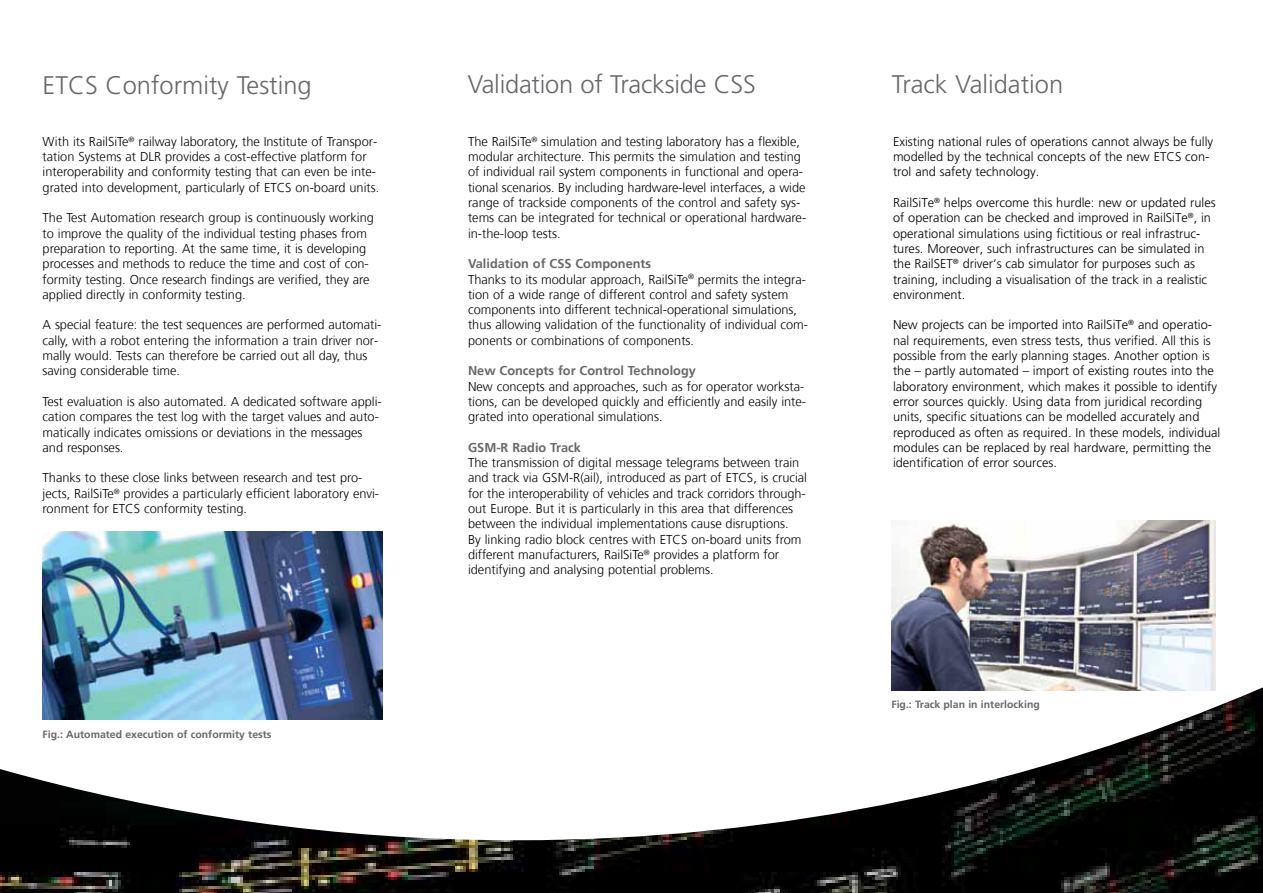
<style>
.page{position:relative;width:1263px;height:893px;background:#fff}
.page>*{position:absolute;margin:0;border:0;box-sizing:border-box;transform-origin:0 0}
.t1{font:300 25.5px "Frutiger LT Std";color:#67686b}
.t2{font:300 12.75px/15.3px "Frutiger";color:#000}
.t3{font:300 12.75px/15.3px "Frutiger LT Std";color:#000}
.t4{font:700 12.75px "Frutiger";color:#67686b}
.t5{font:700 10.5px "Frutiger LT Std";color:#67686b}
.s1{font-weight:700;color:#67686b}
</style>
<div class="page">
<img style="left:0;top:687px;width:1263px;height:206px">
<img style="left:43px;top:531px;width:340px;height:188px">
<img style="left:892px;top:520px;width:323px;height:171px">
<h1 class="t1" style="left:43px;top:70px;width:271px">ETCS Conformity Testing</h1>
<p class="t2" style="left:43px;top:134px;width:338px">With its RailSiTe<sup>®</sup> railway laboratory, the Institute of Transpor&shy;tation Systems at DLR provides a cost-effective platform for interoperability and conformity testing that can even be inte&shy;grated into development, particularly of ETCS on-board units.</p>
<p class="t2" style="left:43px;top:210px;width:333px">The Test Automation research group is continuously working to improve the quality of the individual testing phases from preparation to reporting. At the same time, it is developing processes and methods to reduce the time and cost of con&shy;formity testing. Once research findings are verified, they are applied directly in conformity testing.</p>
<p class="t2" style="left:43px;top:318px;width:340px">A special feature: the test sequences are performed automati&shy;cally, with a robot entering the information a train driver nor&shy;mally would. Tests can therefore be carried out all day, thus saving considerable time.</p>
<p class="t2" style="left:43px;top:394px;width:341px">Test evaluation is also automated. A dedicated software appli&shy;cation compares the test log with the target values and auto&shy;matically indicates omissions or deviations in the messages and responses.</p>
<p class="t2" style="left:43px;top:471px;width:338px">Thanks to these close links between research and test pro&shy;jects, RailSiTe<sup>®</sup> provides a particularly efficient laboratory envi&shy;ronment for ETCS conformity testing.</p>
<p class="t5" style="left:43px;top:728px;width:231px">Fig.: Automated execution of conformity tests</p>
<h1 class="t1" style="left:468px;top:70px;width:289px">Validation of Trackside CSS</h1>
<h1 class="t1" style="left:892px;top:70px;width:173px">Track Validation</h1>
<p class="t2" style="left:468px;top:134px;width:340px">The RailSiTe<sup>®</sup> simulation and testing laboratory has a flexible, modular architecture. This permits the simulation and testing of individual rail system components in functional and opera&shy;tional scenarios. By including hardware-level interfaces, a wide range of trackside components of the control and safety sys&shy;tems can be integrated for technical or operational hardware&shy;in-the-loop tests.</p>
<p class="t2" style="left:468px;top:256px;width:342px"><span class="s1">Validation of CSS Components<br></span>Thanks to its modular approach, RailSiTe<sup>®</sup> permits the integra&shy;tion of a wide range of different control and safety system components into different technical-operational simulations, thus allowing validation of the functionality of individual com&shy;ponents or combinations of components.</p>
<p class="t4" style="left:468px;top:363px;width:229px">New Concepts for Control Technology</p>
<p class="t2" style="left:468px;top:379px;width:340px">New concepts and approaches, such as for operator worksta&shy;tions, can be developed quickly and efficiently and easily inte&shy;grated into operational simulations.</p>
<p class="t4" style="left:468px;top:440px;width:114px">GSM-R Radio Track</p>
<p class="t2" style="left:468px;top:455px;width:340px">The transmission of digital message telegrams between train and track via GSM-R(ail), introduced as part of ETCS, is crucial for the interoperability of vehicles and track corridors through&shy;out Europe. But it is particularly in this area that differences between the individual implementations cause disruptions.<br>By linking radio block centres with ETCS on-board units from different manufacturers, RailSiTe<sup>®</sup> provides a platform for identifying and analysing potential problems.</p>
<p class="t3" style="left:893px;top:134px;width:322px">Existing national rules of operations cannot always be fully modelled by the technical concepts of the new ETCS con&shy;trol and safety technology.</p>
<p class="t3" style="left:893px;top:195px;width:324px">RailSiTe<sup>®</sup> helps overcome this hurdle: new or updated rules of operation can be checked and improved in RailSiTe<sup>®</sup>, in operational simulations using fictitious or real infrastruc&shy;tures. Moreover, such infrastructures can be simulated in the RailSET<sup>®</sup> driver‘s cab simulator for purposes such as training, including a visualisation of the track in a realistic environment.</p>
<p class="t3" style="left:893px;top:318px;width:329px">New projects can be imported into RailSiTe<sup>®</sup> and operatio&shy;nal requirements, even stress tests, thus verified. All this is possible from the early planning stages. Another option is the – partly automated – import of existing routes into the laboratory environment, which makes it possible to identify error sources quickly. Using data from juridical recording units, specific situations can be modelled accurately and reproduced as often as required. In these models, individual modules can be replaced by real hardware, permitting the identification of error sources.</p>
<p class="t5" style="left:891px;top:698px;width:150px">Fig.: Track plan in interlocking</p>
</div>
